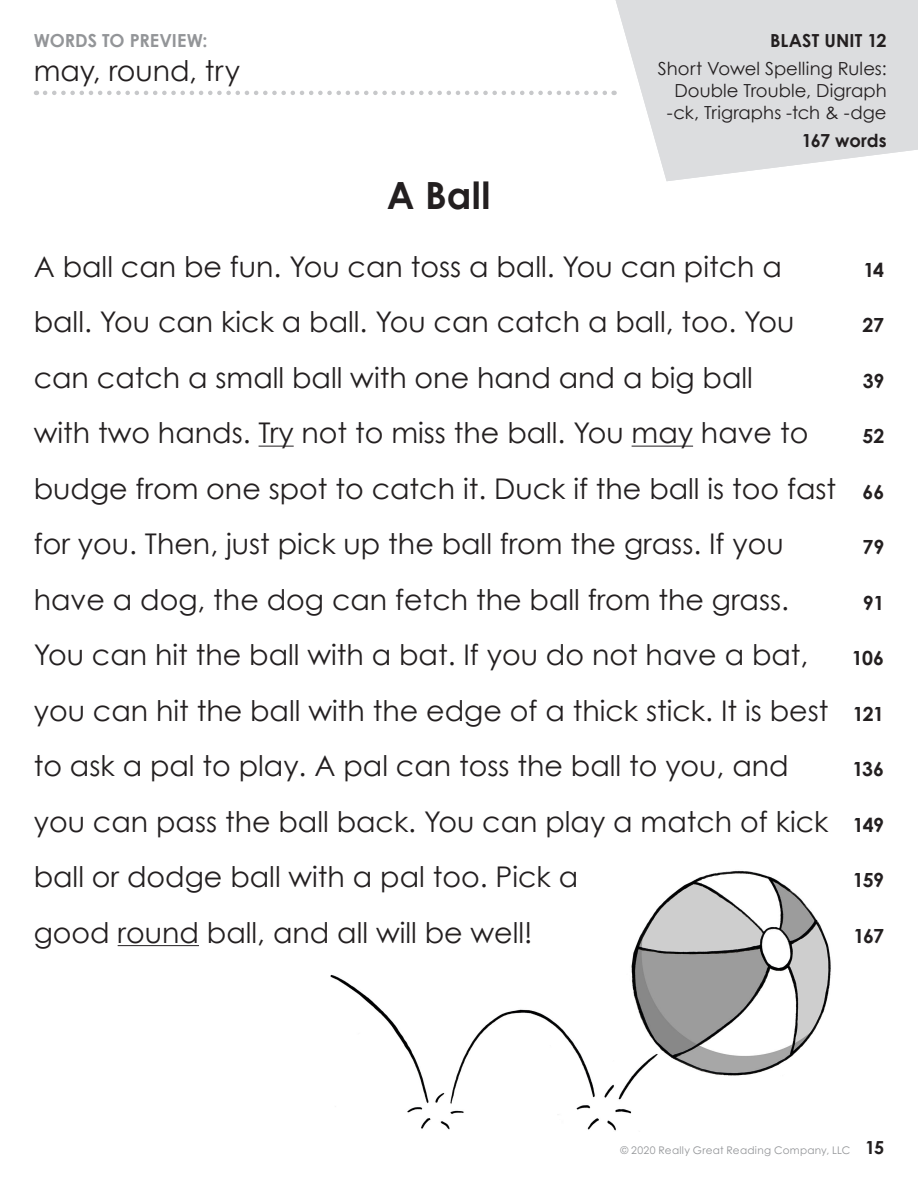
<style>
.page{position:relative;width:918px;height:1188px;background:#fff}
.page>*{position:absolute;margin:0;border:0;box-sizing:border-box;transform-origin:0 0}
.t1{font:700 37.5px "Century Gothic";color:#231f20}
.Header_2{font:28.5px/55.5px "Century Gothic";color:#231f20}
.t2{font:700 19.5px "Century Gothic";letter-spacing:-.02em;color:#231f20}
.Header_2-2{font:18px/21.6px "Century Gothic";letter-spacing:.005em;color:#231f20;text-align:right}
.Header_2-3{font:700 18px "Century Gothic";color:#939598}
.Header_2-4{font:700 18px "Century Gothic";letter-spacing:.005em;color:#231f20}
.Header_2-5{font:700 18px "Century Gothic";letter-spacing:-.015em;color:#231f20}
.t3{font:10.5px "RGR Century Gothic";letter-spacing:.025em;color:#939598}
.s1{font-weight:700;font-size:18px;color:#231f20}
</style>
<div class="page">
<svg style="left:45px;top:91px;width:570px;height:4px"></svg>
<img style="left:330px;top:870px;width:501px;height:261px">
<svg style="left:616px;top:0;width:302px;height:181px;fill:#dcdddf"></svg>
<hr style="left:259px;top:446px;width:35px;height:1px;background:#231f20">
<hr style="left:632px;top:446px;width:61px;height:1px;background:#231f20">
<hr style="left:118px;top:945px;width:81px;height:1px;background:#231f20">
<p class="Header_2-3" style="left:34px;top:29px;width:175px">WORDS TO PREVIEW:</p>
<p class="Header_2" style="left:34px;top:43px;width:208px">may, round, try</p>
<p class="t1" style="left:387px;top:172px;width:105px">A Ball</p>
<p class="Header_2-4" style="left:770px;top:29px;width:118px">BLAST UNIT 12</p>
<p class="Header_2-2" style="left:658px;top:58px;width:230px">Short Vowel Spelling Rules:<br>Double Trouble, Digraph -ck, Trigraphs -tch &amp; -dge</p>
<p class="Header_2-5" style="left:802px;top:129px;width:86px">167 words</p>
<p class="Header_2" style="left:34px;top:238px;width:804px">A ball can be fun. You can toss a ball. You can pitch a ball. You can kick a ball. You can catch a ball, too. You can catch a small ball with one hand and a big ball<br>with two hands. Try not to miss the ball. You may have to budge from one spot to catch it. Duck if the ball is too fast for you. Then, just pick up the ball from the grass. If you have a dog, the dog can fetch the ball from the grass.<br>You can hit the ball with a bat. If you do not have a bat, you can hit the ball with the edge of a thick stick. It is best to ask a pal to play. A pal can toss the ball to you, and you can pass the ball back. You can play a match of kick ball or dodge ball with a pal too. Pick a<br>good round ball, and all will be well!</p>
<p class="t2" style="left:863px;top:258px;width:22px">14</p>
<p class="t2" style="left:863px;top:313px;width:23px">27</p>
<p class="t2" style="left:863px;top:369px;width:23px">39</p>
<p class="t2" style="left:862px;top:424px;width:23px">52</p>
<p class="t2" style="left:863px;top:480px;width:23px">66</p>
<p class="t2" style="left:863px;top:535px;width:23px">79</p>
<p class="t2" style="left:863px;top:591px;width:23px">91</p>
<p class="t2" style="left:852px;top:646px;width:34px">106</p>
<p class="t2" style="left:853px;top:702px;width:33px">121</p>
<p class="t2" style="left:852px;top:757px;width:33px">136</p>
<p class="t2" style="left:853px;top:813px;width:33px">149</p>
<p class="t2" style="left:853px;top:868px;width:33px">159</p>
<p class="t2" style="left:854px;top:924px;width:32px">167</p>
<p class="t3" style="left:621px;top:1144px;width:265px">© 2020 Really Great Reading Company, LLC <span class="s1">15</span></p>
</div>
